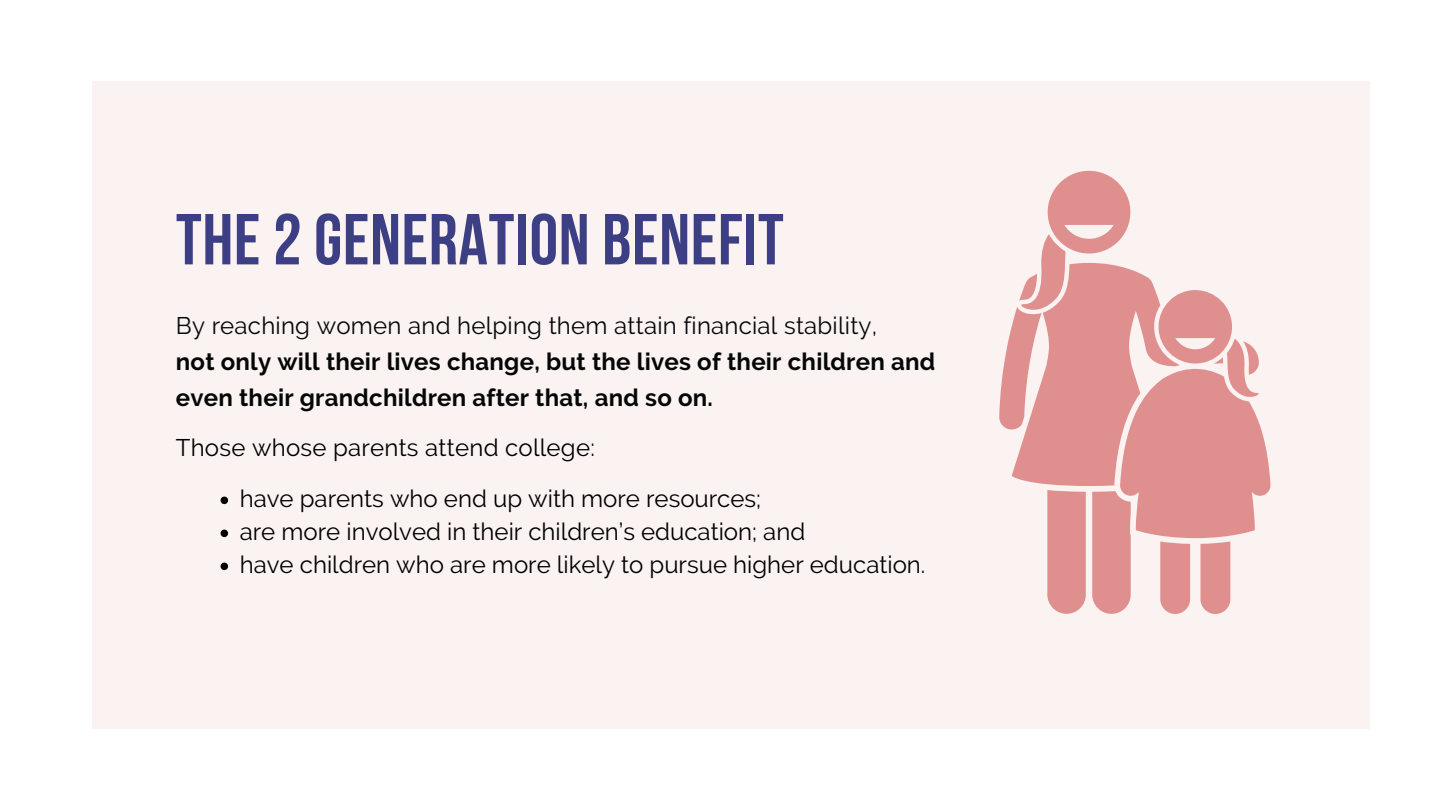
<style>
.page{position:relative;width:1440px;height:810px;background:#fff}
.page>*{position:absolute;margin:0;border:0;box-sizing:border-box;transform-origin:0 0}
.t1{font:72px "Bebas Neue Cyrillic";letter-spacing:.01em;color:#3c3f84}
.t2{font:24px "Raleway";color:#000}
.t3{font:700 24px/35.9px "Raleway";letter-spacing:.01em;color:#050707}
.t4{font:24px "Raleway";letter-spacing:.01em;color:#050707}
</style>
<div class="page">
<div style="left:92px;top:81px;width:1278px;height:648px;background:#fbf2f2"></div>
<svg style="left:999px;top:171px;width:272px;height:443px"></svg>
<svg style="left:221px;top:497px;width:7px;height:7px"></svg>
<svg style="left:221px;top:530px;width:7px;height:7px"></svg>
<svg style="left:221px;top:563px;width:7px;height:7px"></svg>
<p class="t1" style="left:176px;top:210px;width:609px">THE 2 GENERATION BENEFIT</p>
<h1 class="t4" style="left:176px;top:311px;width:703px">By reaching women and helping them attain financial stability,</h1>
<p class="t3" style="left:176px;top:343px;width:761px">not only will their lives change, but the lives of their children and even their grandchildren after that, and so on.</p>
<p class="t2" style="left:176px;top:434px;width:421px">Those whose parents attend college:</p>
<p class="t2" style="left:240px;top:485px;width:523px">have parents who end up with more resources;</p>
<p class="t2" style="left:240px;top:518px;width:567px">are more involved in their children’s education; and</p>
<p class="t2" style="left:240px;top:551px;width:687px">have children who are more likely to pursue higher education.</p>
</div>
